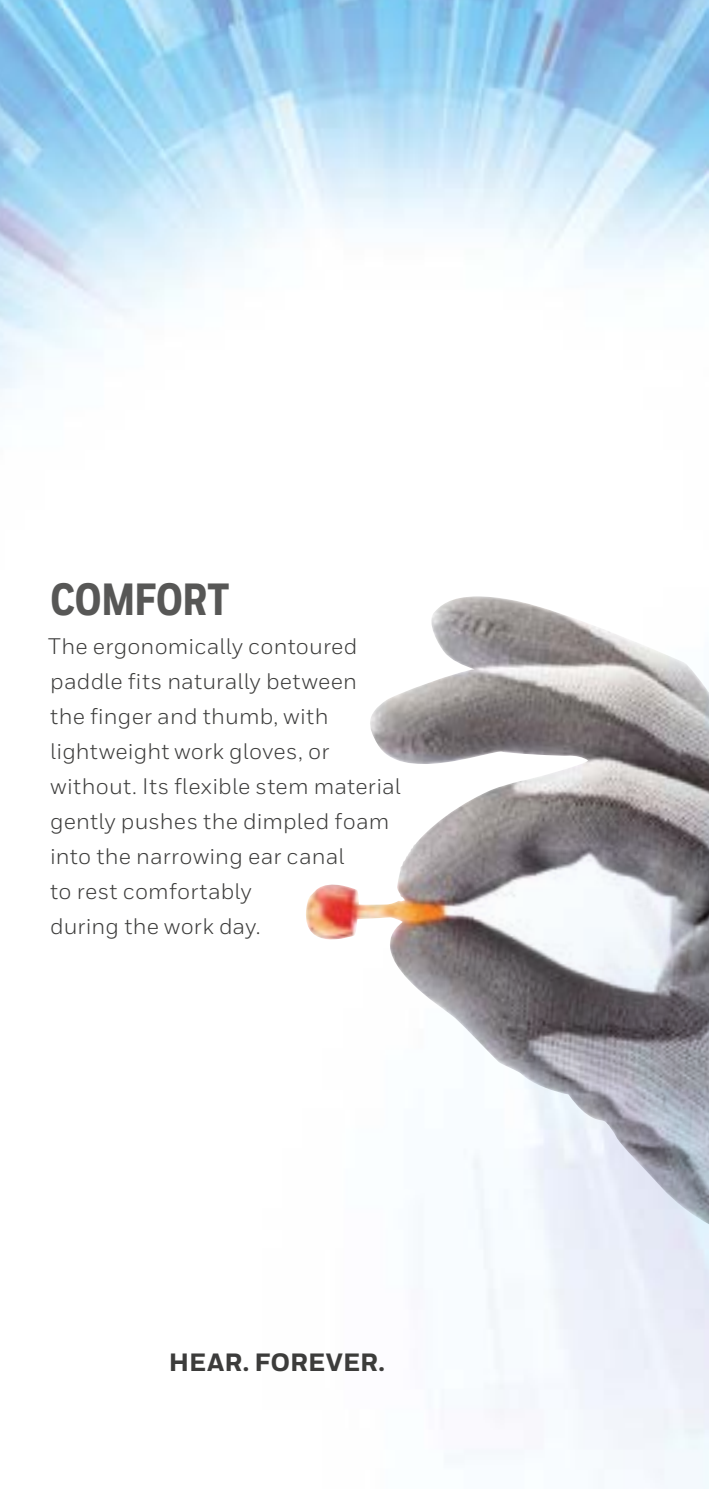
<style>
.page{position:relative;width:709px;height:1489px;background:#fff}
.page>*{position:absolute;margin:0;border:0;box-sizing:border-box;transform-origin:0 0}
.t1{font:800 45px "Honeywell Cond";letter-spacing:-.015em;color:#575756}
.t2{font:800 25px "Honeywell Sans";letter-spacing:.005em;color:#3c3c3b}
.t3{font:22.5px/35px "Honeywell Sans";letter-spacing:.01em;color:#3c3c3b}
</style>
<div class="page">
<img style="left:0;top:0;width:709px;height:1488px">
<img style="left:303px;top:596px;width:406px;height:628px">
<h1 class="t1" style="left:50px;top:572px;width:181px">COMFORT</h1>
<p class="t3" style="left:48px;top:628px;width:354px">The ergonomically contoured paddle fits naturally between<br>the finger and thumb, with lightweight work gloves, or without. Its flexible stem material gently pushes the dimpled foam into the narrowing ear canal<br>to rest comfortably<br>during the work day.</p>
<p class="t2" style="left:169px;top:1346px;width:217px">HEAR. FOREVER.</p>
</div>
